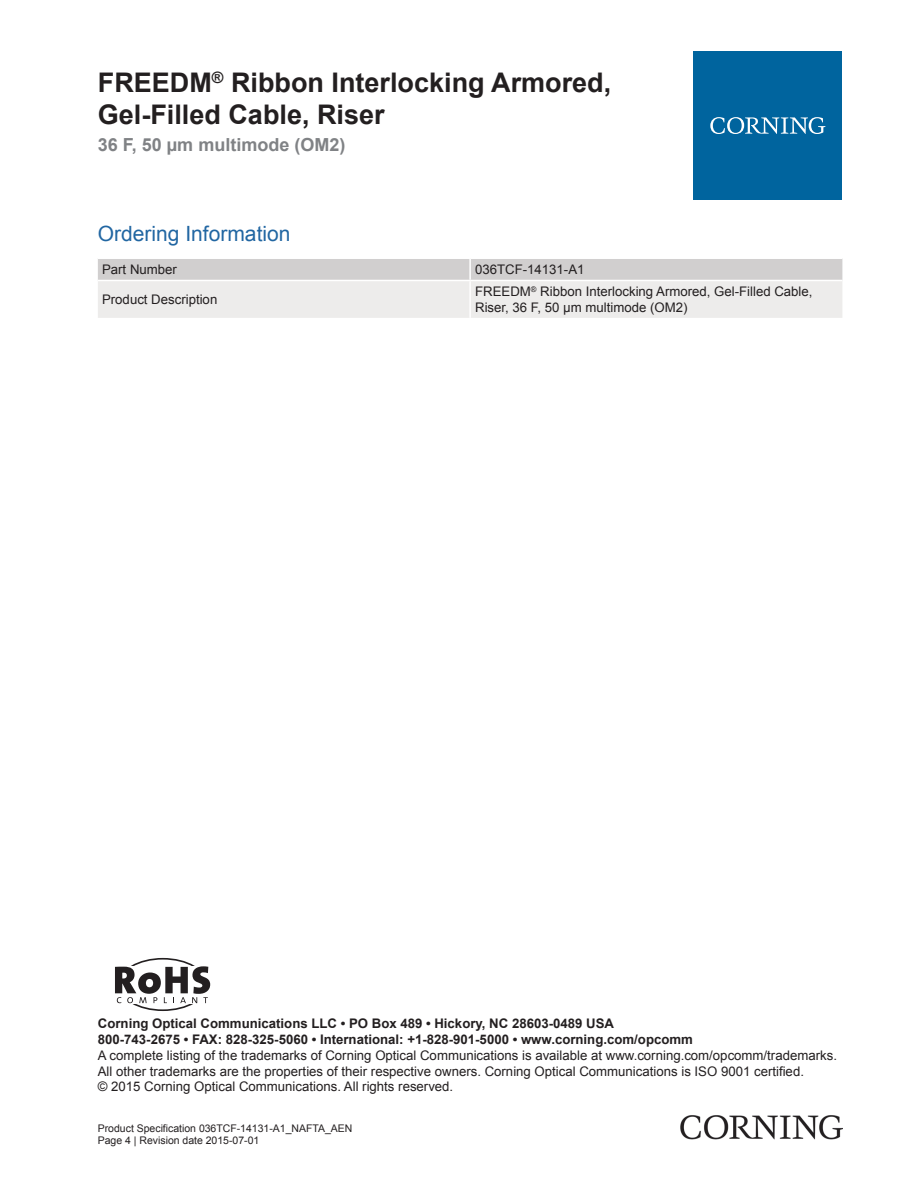
<style>
.page{position:relative;width:919px;height:1187px;background:#fff}
.page>*{position:absolute;margin:0;border:0;box-sizing:border-box;transform-origin:0 0}
.t1{font:700 27px/32.4px "Arial";color:#231f20}
.t2{font:21px "Arial";color:#2166a2}
.t3{font:700 18px "Arial";color:#808285}
.t4{font:13.2px/15.9px "Arial";color:#231f20}
.t5{font:700 13.2px/15.9px "Arial";color:#231f20}
.t6{font:10.5px/12.6px "Arial";color:#231f20}
</style>
<div class="page">
<svg style="left:98px;top:259px;width:744px;height:59px;background:#e3e1e1"></svg>
<hr style="left:469px;top:259px;width:2px;height:21px;background:#fff">
<hr style="left:469px;top:281px;width:2px;height:37px;background:#fff">
<hr style="left:98px;top:280px;width:372px;height:1px;background:#fff">
<hr style="left:470px;top:280px;width:372px;height:1px;background:#fff">
<div style="left:693px;top:51px;width:149px;height:149px;background:#00649e"></div>
<svg style="left:710px;top:117px;width:115px;height:17px"></svg>
<img style="left:680px;top:1115px;width:162px;height:24px">
<div style="left:118px;top:957px;width:90px;height:53px;border:2px solid #231f20;border-radius:50%"></div>
<div style="left:98px;top:966px;width:123px;height:38px;background:#fff"></div>
<svg style="left:115px;top:966px;width:95px;height:37px"></svg>
<h1 class="t1" style="left:98px;top:67px;width:515px">FREEDM<sup>®</sup> Ribbon Interlocking Armored,<br>Gel-Filled Cable, Riser</h1>
<h3 class="t3" style="left:98px;top:132px;width:249px">36 F, 50 µm multimode (OM2)</h3>
<h2 class="t2" style="left:98px;top:219px;width:194px">Ordering Information</h2>
<p class="t4" style="left:102px;top:261px;width:76px">Part Number</p>
<p class="t4" style="left:475px;top:261px;width:111px">036TCF-14131-A1</p>
<p class="t4" style="left:102px;top:292px;width:117px">Product Description</p>
<p class="t4" style="left:475px;top:284px;width:339px">FREEDM<sup>®</sup> Ribbon Interlocking Armored, Gel-Filled Cable,<br>Riser, 36 F, 50 µm multimode (OM2)</p>
<p class="t5" style="left:98px;top:1015px;width:596px">Corning Optical Communications LLC • PO Box 489 • Hickory, NC 28603-0489 USA<br>800-743-2675 • FAX: 828-325-5060 • International: +1-828-901-5000 • www.corning.com/opcomm</p>
<p class="t4" style="left:98px;top:1047px;width:740px">A complete listing of the trademarks of Corning Optical Communications is available at www.corning.com/opcomm/trademarks.<br>All other trademarks are the properties of their respective owners. Corning Optical Communications is ISO 9001 certified.<br>© 2015 Corning Optical Communications. All rights reserved.</p>
<p class="t6" style="left:98px;top:1121px;width:256px">Product Specification 036TCF-14131-A1_NAFTA_AEN<br>Page 4 | Revision date 2015-07-01</p>
</div>
